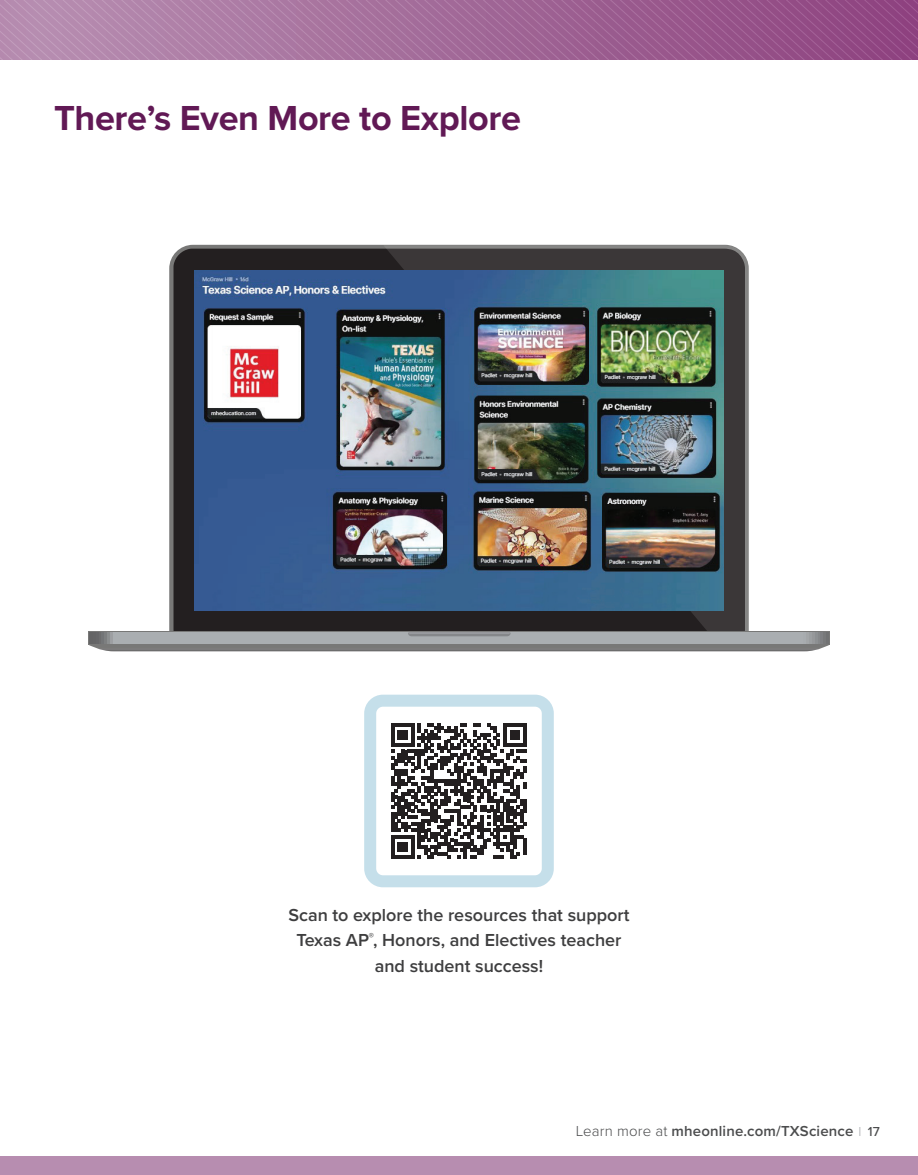
<style>
.page{position:relative;width:918px;height:1175px;background:#fff}
.page>*{position:absolute;margin:0;border:0;box-sizing:border-box;transform-origin:0 0}
.t1{font:700 36px "Proxima Nova";letter-spacing:-.01em;color:#611955}
.t2{font:600 18px/25.5px "Proxima Nova";color:#3e3e3f;text-align:center}
.t3{font:600 15px "Proxima Nova";letter-spacing:.01em;color:#4b4c4d}
.s1{font-weight:300}
.s2{font-weight:300;font-size:13.5px;color:#a8a9ad}
.s3{font-weight:500;font-size:13.5px}
</style>
<div class="page">
<div style="left:0;top:1156px;width:918px;height:18px;background:#b78db0"></div>
<div style="left:174px;top:249px;width:209px;height:382px;background:#231f20"></div>
<svg style="left:383px;top:245px;width:366px;height:386px;background:#3e3d3e"></svg>
<svg style="left:88px;top:631px;width:742px;height:13px;background:#8f9192"></svg>
<svg style="left:89px;top:632px;width:740px;height:11px;background:#a7aaad"></svg>
<svg style="left:88px;top:644px;width:742px;height:7px;background:#7a7a79"></svg>
<svg style="left:408px;top:632px;width:103px;height:4px"></svg>
<img style="left:195px;top:270px;width:528px;height:340px">
<svg style="left:0;top:0;width:918px;height:60px;background:#a46b9a"></svg>
<div style="left:364px;top:694px;width:190px;height:193px;border:12px solid #c5dfea;border-radius:13px"></div>
<svg style="left:391px;top:723px;width:135px;height:135px"></svg>
<hr style="left:523px;top:838px;width:3px;height:17px;background:#231f20">
<h1 class="t1" style="left:54px;top:91px;width:468px">There’s Even More to Explore</h1>
<p class="t2" style="left:288px;top:901px;width:343px">Scan to explore the resources that support<br>Texas AP<sup>®</sup>, Honors, and Electives teacher and student success!</p>
<p class="t3" style="left:576px;top:1119px;width:305px"><span class="s1">Learn more at</span> mheonline.com/TXScience <span class="s2">I</span> <span class="s3">17</span></p>
</div>
